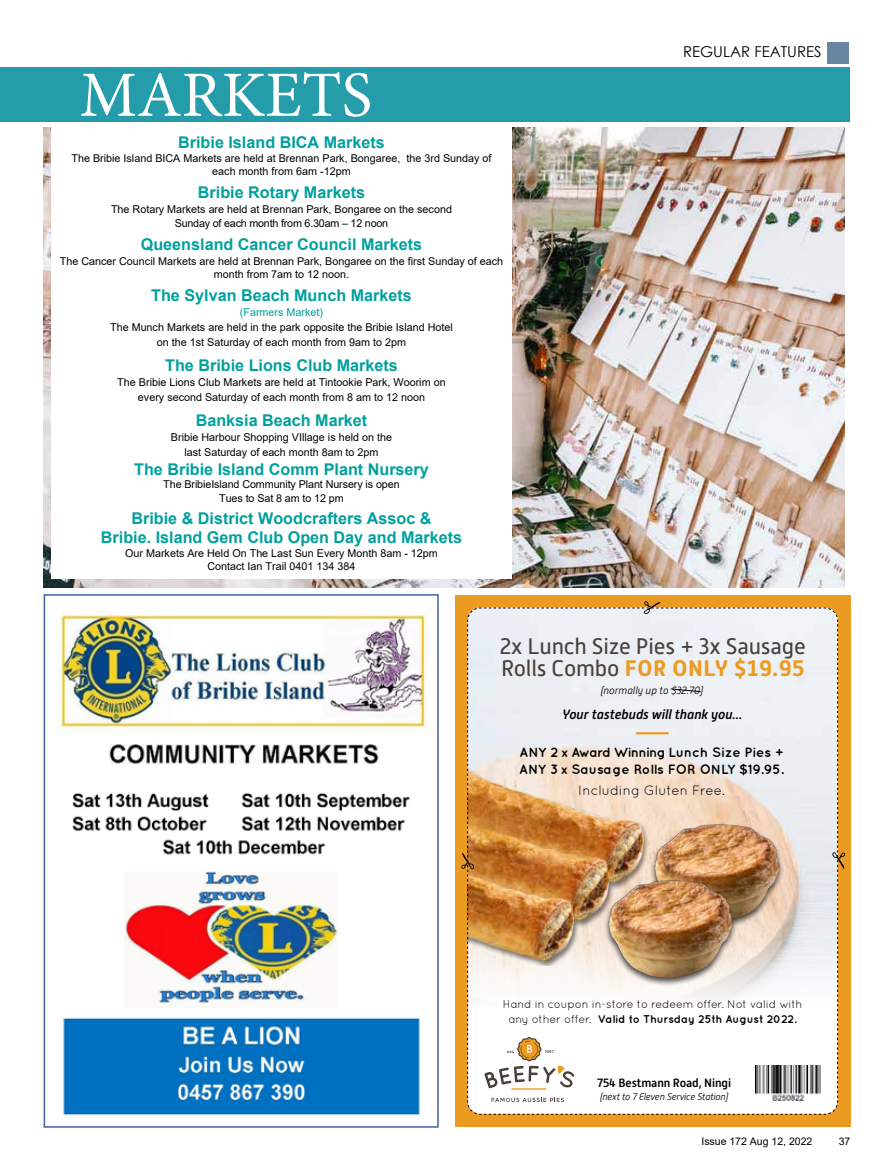
<style>
.page{position:relative;width:893px;height:1170px;background:#fff}
.page>*{position:absolute;margin:0;border:0;box-sizing:border-box;transform-origin:0 0}
.t1{font:64.5px "Minion Pro";color:#fff}
.t2{font:22.5px/22.5px "Alwyn New";letter-spacing:-.01em;color:#494039}
.t3{font:700 16.2px/18.9px "Arial";color:#00a09e;text-align:center}
.t4{font:15px "Century Gothic";color:#000}
.t5{font:700 13.5px/16.5px "Quicksand";color:#000}
.t6{font:italic 500 13.5px "Alwyn New";color:#000}
.t7{font:13.5px "Quicksand";color:#000}
.t8{font:500 12px "Alwyn New";letter-spacing:-.01em;color:#000}
.t9{font:11.25px/15px "Quicksand";letter-spacing:-.02em;color:#000;text-align:center}
.t10{font:10.8px/13.5px "Arial";color:#000;text-align:center}
.t11{font:10.8px "Arial";color:#00a09e}
.t12{font:10.5px "Arial";color:#000}
.t13{font:italic 300 10.5px "Alwyn New";color:#000}
.t14{font:italic 300 9.75px "Alwyn New";letter-spacing:-.02em;color:#000}
.s1{font-weight:700;color:#ec9b22}
.s2{font-weight:700}
</style>
<div class="page">
<div style="left:828px;top:43px;width:21px;height:21px;background:#6986a0"></div>
<div style="left:0;top:68px;width:849px;height:54px;background:#259ca9"></div>
<img style="left:43px;top:127px;width:802px;height:460px">
<div style="left:51px;top:127px;width:461px;height:452px;background:#fff"></div>
<div style="left:455px;top:595px;width:395px;height:531px;background:#ec9b22"></div>
<img style="left:461px;top:601px;width:384px;height:513px">
<div style="left:749px;top:1059px;width:78px;height:46px;background:#fff"></div>
<img style="left:755px;top:1065px;width:65px;height:36px">
<img style="left:58px;top:613px;width:370px;height:503px">
<div style="left:44px;top:594px;width:395px;height:533px;border:2px solid #4261a2"></div>
<h1 class="t1" style="left:80px;top:52px;width:294px">MARKETS</h1>
<h3 class="t3" style="left:178px;top:133px;width:208px">Bribie Island BICA Markets</h3>
<p class="t10" style="left:71px;top:151px;width:422px">The Bribie Island BICA Markets are held at Brennan Park, Bongaree, the 3rd Sunday of each month from 6am -12pm</p>
<h3 class="t3" style="left:198px;top:183px;width:169px">Bribie Rotary Markets</h3>
<p class="t10" style="left:111px;top:202px;width:342px">The Rotary Markets are held at Brennan Park, Bongaree on the second<br>Sunday of each month from 6.30am – 12 noon</p>
<h3 class="t3" style="left:141px;top:235px;width:283px">Queensland Cancer Council Markets</h3>
<p class="t10" style="left:60px;top:254px;width:445px">The Cancer Council Markets are held at Brennan Park, Bongaree on the first Sunday of each month from 7am to 12 noon.</p>
<h3 class="t3" style="left:151px;top:286px;width:262px">The Sylvan Beach Munch Markets</h3>
<p class="t11" style="left:240px;top:305px;width:85px">(Farmers Market)</p>
<p class="t10" style="left:110px;top:319px;width:344px;line-height:14.9px">The Munch Markets are held in the park opposite the Bribie Island Hotel on the 1st Saturday of each month from 9am to 2pm</p>
<h3 class="t3" style="left:165px;top:356px;width:234px">The Bribie Lions Club Markets</h3>
<p class="t10" style="left:117px;top:374px;width:330px;line-height:14.9px">The Bribie Lions Club Markets are held at Tintookie Park, Woorim on every second Saturday of each month from 8 am to 12 noon</p>
<h3 class="t3" style="left:196px;top:411px;width:173px">Banksia Beach Market</h3>
<p class="t10" style="left:171px;top:430px;width:223px;line-height:14.9px">Bribie Harbour Shopping VIllage is held on the last Saturday of each month 8am to 2pm</p>
<h3 class="t3" style="left:134px;top:460px;width:296px">The Bribie Island Comm Plant Nursery</h3>
<p class="t10" style="left:163px;top:477px;width:238px">The BribieIsland Community Plant Nursery is open<br>Tues to Sat 8 am to 12 pm</p>
<h3 class="t3" style="left:101px;top:509px;width:363px">Bribie &amp; District Woodcrafters Assoc &amp;<br>Bribie. Island Gem Club Open Day and Markets</h3>
<p class="t10" style="left:125px;top:546px;width:314px">Our Markets Are Held On The Last Sun Every Month 8am - 12pm<br>Contact Ian Trail 0401 134 384</p>
<h3 class="t4" style="left:683px;top:41px;width:140px">REGULAR FEATURES</h3>
<h2 class="t2" style="left:500px;top:634px;width:308px">2x Lunch Size Pies + 3x Sausage<br>Rolls Combo <span class="s1">FOR ONLY $19.95</span></h2>
<p class="t6" style="left:562px;top:706px;width:182px">Your tastebuds will thank you...</p>
<p class="t5" style="left:519px;top:743px;width:266px">ANY 2 x Award Winning Lunch Size Pies +<br>ANY 3 x Sausage Rolls FOR ONLY $19.95.</p>
<p class="t7" style="left:578px;top:782px;width:148px">Including Gluten Free.</p>
<p class="t13" style="left:600px;top:684px;width:104px">(normally up to $32.70)</p>
<p class="t9" style="left:503px;top:996px;width:301px">Hand in coupon in-store to redeem offer. Not valid with any other offer. <span class="s2">Valid to Thursday 25th August 2022.</span></p>
<p class="t8" style="left:597px;top:1075px;width:135px">754 Bestmann Road, Ningi</p>
<p class="t14" style="left:600px;top:1091px;width:130px">(next to 7 Eleven Service Station)</p>
<p class="t12" style="left:701px;top:1134px;width:112px">Issue 172 Aug 12, 2022</p>
<p class="t12" style="left:839px;top:1134px;width:13px">37</p>
</div>
